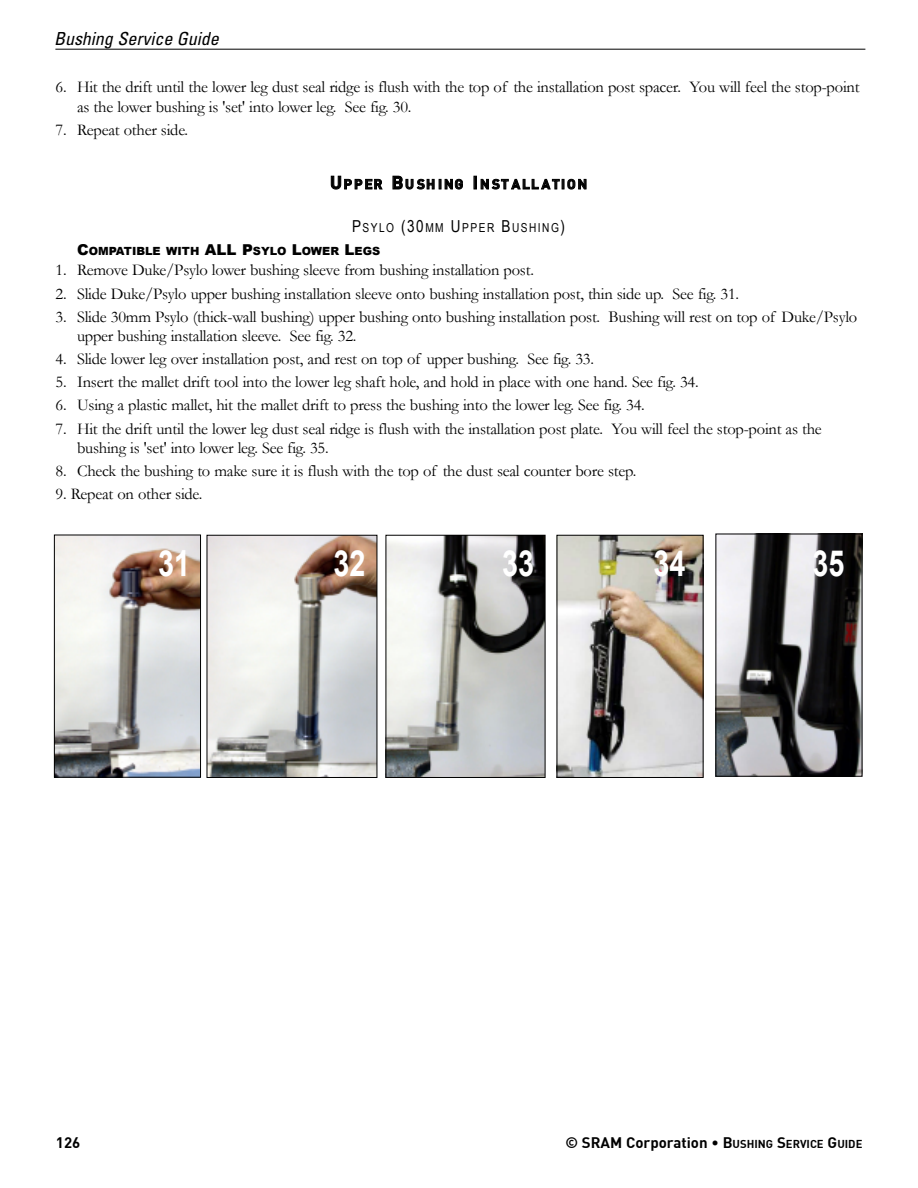
<style>
.page{position:relative;width:918px;height:1188px;background:#fff}
.page>*{position:absolute;margin:0;border:0;box-sizing:border-box;transform-origin:0 0}
.t1{font:700 36px "Arial";color:#fff;scale:.8 1}
.t2{font:italic condensed 18px "Univers";color:#000}
.t3{font:16.5px/19.8px "Garamond";letter-spacing:-.015em;color:#000}
.t4{font:700 15px "DIN";color:#000}
.t5{font:700 13.5px "DIN";letter-spacing:.14em;color:#000}
.t6{font:12.3px "Arial Narrow";letter-spacing:.12em;color:#000}
.t7{font:900 11.25px "Arial";color:#000}
.s1{font-size:18px}
.s2{font-size:16.5px}
.s3{font-size:15px}
.s4{font-size:11.25px}
</style>
<div class="page">
<hr style="left:55px;top:49px;width:810px;height:1px;background:#000">
<img style="left:56px;top:537px;width:143px;height:239px">
<div style="left:54px;top:535px;width:147px;height:243px;border:1px solid #000"></div>
<img style="left:209px;top:537px;width:166px;height:239px">
<div style="left:207px;top:535px;width:170px;height:243px;border:1px solid #000"></div>
<img style="left:388px;top:537px;width:155px;height:239px">
<div style="left:386px;top:535px;width:159px;height:243px;border:1px solid #000"></div>
<img style="left:559px;top:537px;width:143px;height:239px">
<div style="left:557px;top:535px;width:147px;height:243px;border:1px solid #000"></div>
<img style="left:718px;top:536px;width:142px;height:239px">
<div style="left:716px;top:534px;width:146px;height:243px;border:1px solid #000"></div>
<p class="t2" style="left:54px;top:32px;width:166px">Bushing Service Guide</p>
<p class="t3" style="left:77px;top:77px;width:784px;text-indent:-22px">6. Hit the drift until the lower leg dust seal ridge is flush with the top of the installation post spacer. You will feel the stop-point as the lower bushing is 'set' into lower leg. See fig. 30.</p>
<p class="t3" style="left:56px;top:120px;width:134px">7. Repeat other side.</p>
<p class="t5" style="left:330px;top:175px;width:259px"><span class="s1">U</span>PPER <span class="s1">B</span>USHING <span class="s1">I</span>NSTALLATION</p>
<p class="t6" style="left:352px;top:220px;width:214px"><span class="s2">P</span>SYLO <span class="s2">(30</span>MM <span class="s2">U</span>PPER <span class="s2">B</span>USHING<span class="s2">)</span></p>
<p class="t7" style="left:77px;top:243px;width:305px"><span class="s3">C</span>OMPATIBLE WITH <span class="s3">ALL P</span>SYLO <span class="s3">L</span>OWER <span class="s3">L</span>EGS</p>
<p class="t3" style="left:56px;top:261px;width:480px">1. Remove Duke/Psylo lower bushing sleeve from bushing installation post.</p>
<p class="t3" style="left:56px;top:284px;width:685px">2. Slide Duke/Psylo upper bushing installation sleeve onto bushing installation post, thin side up. See fig. 31.</p>
<p class="t3" style="left:77px;top:307px;width:782px;text-indent:-22px">3. Slide 30mm Psylo (thick-wall bushing) upper bushing onto bushing installation post. Bushing will rest on top of Duke/Psylo upper bushing installation sleeve. See fig. 32.</p>
<p class="t3" style="left:56px;top:350px;width:540px">4. Slide lower leg over installation post, and rest on top of upper bushing. See fig. 33.</p>
<p class="t3" style="left:56px;top:373px;width:645px">5. Insert the mallet drift tool into the lower leg shaft hole, and hold in place with one hand. See fig. 34.</p>
<p class="t3" style="left:56px;top:396px;width:591px">6. Using a plastic mallet, hit the mallet drift to press the bushing into the lower leg. See fig. 34.</p>
<p class="t3" style="left:77px;top:419px;width:746px;text-indent:-22px">7. Hit the drift until the lower leg dust seal ridge is flush with the installation post plate. You will feel the stop-point as the bushing is 'set' into lower leg. See fig. 35.</p>
<p class="t3" style="left:56px;top:462px;width:582px">8. Check the bushing to make sure it is flush with the top of the dust seal counter bore step.</p>
<p class="t3" style="left:56px;top:485px;width:149px">9. Repeat on other side.</p>
<h1 class="t1" style="left:158px;top:543px;width:42px">31</h1>
<h1 class="t1" style="left:334px;top:543px;width:42px">32</h1>
<h1 class="t1" style="left:502px;top:543px;width:42px">33</h1>
<h1 class="t1" style="left:653px;top:543px;width:42px">34</h1>
<h1 class="t1" style="left:812px;top:543px;width:42px">35</h1>
<p class="t4" style="left:56px;top:1132px;width:26px">126</p>
<p class="t4" style="left:565px;top:1132px;width:299px">© SRAM Corporation • B<span class="s4">USHING</span> S<span class="s4">ERVICE</span> G<span class="s4">UIDE</span></p>
</div>
